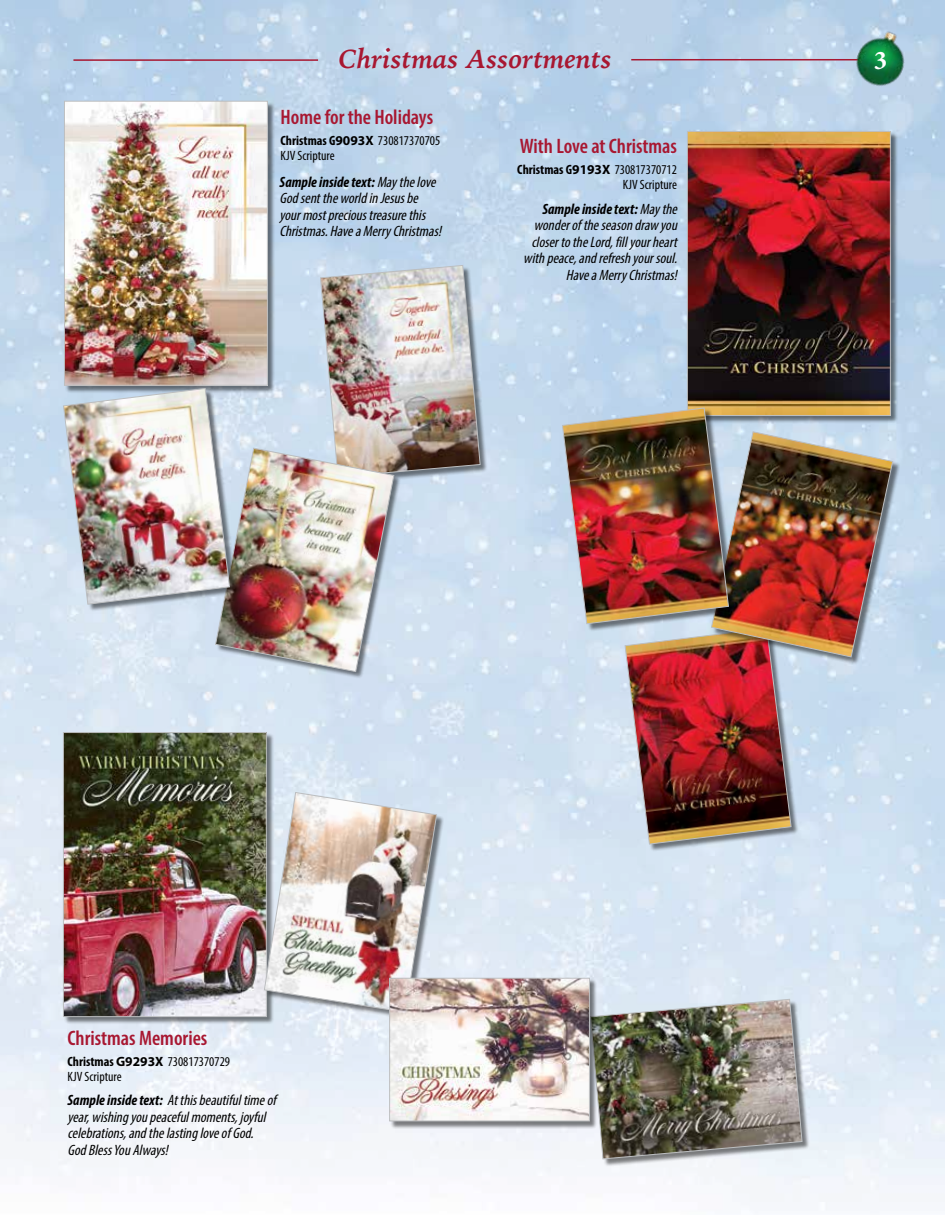
<style>
.page{position:relative;width:945px;height:1215px;background:#fff}
.page>*{position:absolute;margin:0;border:0;box-sizing:border-box;transform-origin:0 0}
.t1{font:italic 700 27px "Iowan Old Style";color:#a81731}
.t2{font:700 27px "Minion Pro";color:#fff}
.t3{font:600 condensed 21px "Myriad Pro";color:#a81731}
.t4{font:italic condensed 15px/16.5px "Myriad Pro";color:#000}
.t5{font:condensed 13.5px/15px "Myriad Pro";color:#000}
.s1{font-weight:700}
.s2{font-weight:700;font-stretch:normal}
</style>
<div class="page">
<img style="left:0;top:0;width:945px;height:1211px">
<hr style="left:631px;top:59px;width:245px;height:1px;background:#a81731">
<div style="left:321px;top:266px;width:167px;height:219px;background:#000;opacity:.5"></div>
<div style="left:217px;top:449px;width:185px;height:230px;background:#000;opacity:.5"></div>
<div style="left:66px;top:102px;width:210px;height:291px;background:#000;opacity:.5"></div>
<img style="left:66px;top:103px;width:200px;height:162px">
<img style="left:63px;top:265px;width:418px;height:407px">
<div style="left:688px;top:133px;width:211px;height:291px;background:#000;opacity:.5"></div>
<img style="left:689px;top:133px;width:200px;height:274px">
<div style="left:687px;top:131px;width:204px;height:285px;border:1px solid #bcbec0"></div>
<div style="left:626px;top:629px;width:173px;height:223px;background:#000;opacity:.5"></div>
<div style="left:712px;top:433px;width:188px;height:232px;background:#000;opacity:.5"></div>
<img style="left:562px;top:407px;width:331px;height:438px">
<div style="left:64px;top:734px;width:211px;height:291px;background:#000;opacity:.5"></div>
<img style="left:65px;top:734px;width:200px;height:281px">
<div style="left:63px;top:732px;width:204px;height:285px;border:1px solid #bcbec0"></div>
<div style="left:265px;top:793px;width:180px;height:227px;background:#000;opacity:.5"></div>
<img style="left:264px;top:792px;width:173px;height:221px">
<div style="left:591px;top:1000px;width:219px;height:167px;background:#000;opacity:.5"></div>
<img style="left:590px;top:999px;width:213px;height:161px">
<div style="left:390px;top:979px;width:207px;height:150px;background:#000;opacity:.5"></div>
<img style="left:391px;top:980px;width:197px;height:139px">
<div style="left:389px;top:978px;width:201px;height:143px;border:1px solid #bcbec0"></div>
<hr style="left:73px;top:59px;width:245px;height:2px;background:#a81731">
<img style="left:846px;top:15px;width:75px;height:85px">
<h1 class="t1" style="left:338px;top:35px;width:275px">Christmas Assortments</h1>
<h1 class="t2" style="left:874px;top:41px;width:15px">3</h1>
<h2 class="t3" style="left:281px;top:104px;width:154px">Home for the Holidays</h2>
<p class="t5" style="left:281px;top:132px;width:161px"><span class="s1">Christmas G</span><span class="s2">9093X</span> 730817370705<br>KJV Scripture</p>
<p class="t4" style="left:280px;top:173px;width:167px"><span class="s1">Sample inside text:</span> Maythelove<br>GodsenttheworldinJesusbe yourmostprecioustreasurethis<br>Christmas.HaveaMerryChristmas!</p>
<h2 class="t3" style="left:520px;top:133px;width:159px">With Love at Christmas</h2>
<p class="t5" style="left:517px;top:162px;width:161px;text-align:right"><span class="s1">Christmas G</span><span class="s2">9193X</span> 730817370712<br>KJV Scripture</p>
<p class="t4" style="left:523px;top:201px;width:159px;text-align:right"><span class="s1">Sample inside text:</span> Maythe wonderof theseasondraw you closertotheLord,fillyourheart withpeace,andrefreshyoursoul.<br>HaveaMerryChristmas!</p>
<h2 class="t3" style="left:68px;top:1025px;width:141px">Christmas Memories</h2>
<p class="t5" style="left:68px;top:1054px;width:164px"><span class="s1">Christmas</span> <span class="s2">G9293X</span> 730817370729<br>KJV Scripture</p>
<p class="t4" style="left:67px;top:1092px;width:210px"><span class="s1">Sample inside tex t:</span> Atthisbeautifultimeof year,wishingyoupeacefulmoments,joyful celebrations,andthelastingloveof God.<br>GodBlessYouAlways!</p>
</div>
